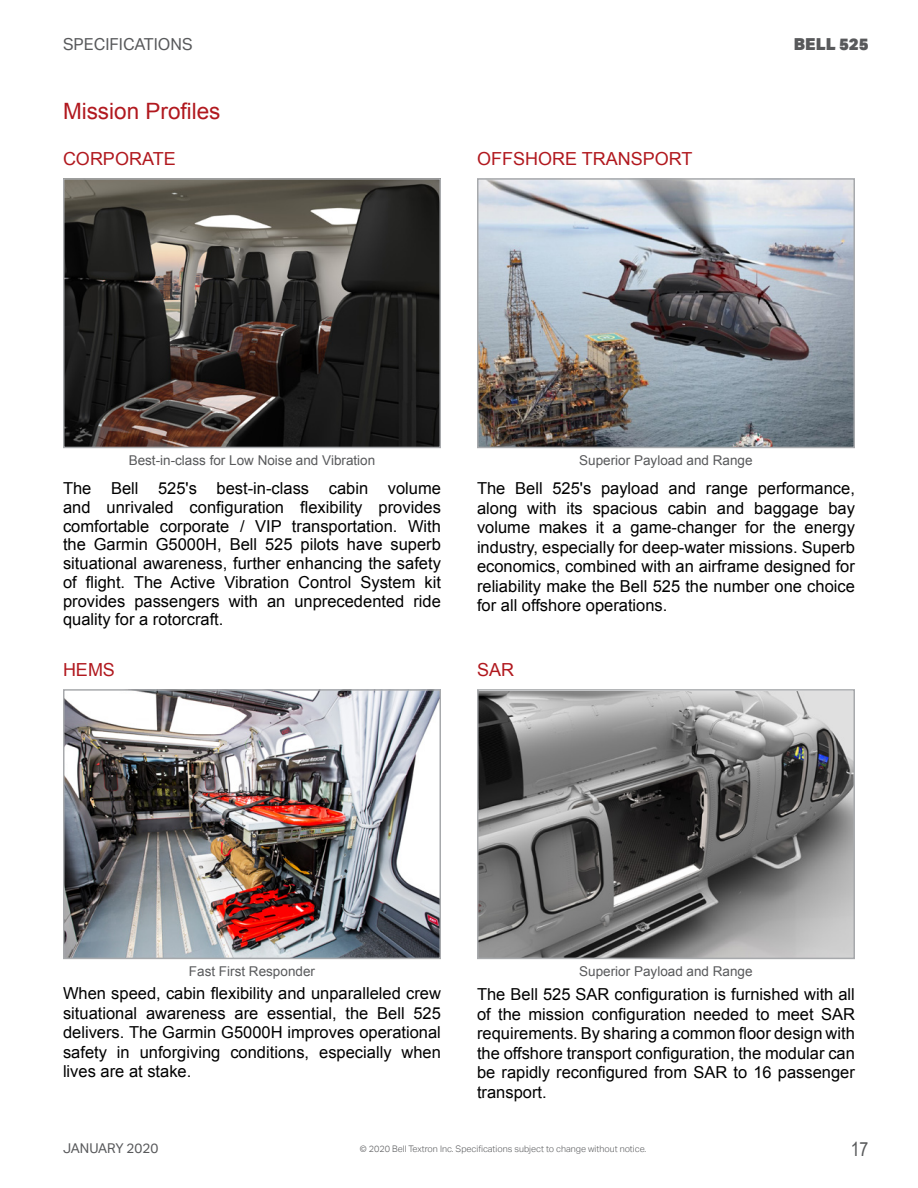
<style>
.page{position:relative;width:918px;height:1188px;background:#fff}
.page>*{position:absolute;margin:0;border:0;box-sizing:border-box;transform-origin:0 0}
.Heading_1{font:22.5px "Arial";color:#b1181e}
.t1{font:19.5px "Arial Narrow";color:#58595b}
.Heading_2{font:18px "Arial";color:#b1181e}
.t2{font:16.5px/19.5px "Arial";color:#000;text-align:justify}
.t3{font:16.5px "Aktiv Grotesk";color:#58595b}
.t4{font:900 16.5px "Aktiv Grotesk";color:#58595b}
.t5{font:13.5px "Arial";color:#58595b}
.t6{font:13.5px "Aktiv Grotesk";color:#58595b}
.t7{font:300 9px "Aktiv Grotesk";color:#58595b}
</style>
<div class="page">
<img style="left:480px;top:181px;width:372px;height:264px">
<div style="left:477px;top:178px;width:378px;height:270px;border:2px solid #a7a9ac"></div>
<img style="left:480px;top:692px;width:372px;height:264px">
<div style="left:477px;top:689px;width:378px;height:270px;border:2px solid #a7a9ac"></div>
<img style="left:66px;top:692px;width:372px;height:264px">
<div style="left:63px;top:689px;width:378px;height:270px;border:2px solid #a7a9ac"></div>
<img style="left:66px;top:181px;width:372px;height:264px">
<div style="left:63px;top:178px;width:378px;height:270px;border:2px solid #a7a9ac"></div>
<p class="t3" style="left:63px;top:34px;width:131px">SPECIFICATIONS</p>
<p class="Heading_1" style="left:63px;top:96px;width:159px">Mission Profiles</p>
<p class="Heading_2" style="left:63px;top:147px;width:114px">CORPORATE</p>
<p class="Heading_2" style="left:477px;top:147px;width:217px">OFFSHORE TRANSPORT</p>
<p class="t4" style="left:794px;top:33px;width:76px">BELL 525</p>
<p class="t5" style="left:129px;top:451px;width:248px">Best-in-class for Low Noise and Vibration</p>
<p class="t2" style="left:63px;top:479px;width:380px;line-height:18.8px">The Bell 525's best-in-class cabin volume and unrivaled configuration flexibility provides comfortable corporate / VIP transportation. With the Garmin G5000H, Bell 525 pilots have superb situational awareness, further enhancing the safety of flight. The Active Vibration Control System kit provides passengers with an unprecedented ride quality for a rotorcraft.</p>
<p class="t2" style="left:477px;top:479px;width:379px">The Bell 525's payload and range performance, along with its spacious cabin and baggage bay volume makes it a game-changer for the energy industry, especially for deep-water missions. Superb economics, combined with an airframe designed for reliability make the Bell 525 the number one choice for all offshore operations.</p>
<p class="Heading_2" style="left:477px;top:658px;width:39px">SAR</p>
<p class="t5" style="left:579px;top:451px;width:175px">Superior Payload and Range</p>
<p class="Heading_2" style="left:63px;top:658px;width:54px">HEMS</p>
<p class="t5" style="left:579px;top:962px;width:175px">Superior Payload and Range</p>
<p class="t5" style="left:189px;top:962px;width:128px">Fast First Responder</p>
<p class="t2" style="left:63px;top:984px;width:379px">When speed, cabin flexibility and unparalleled crew situational awareness are essential, the Bell 525 delivers. The Garmin G5000H improves operational safety in unforgiving conditions, especially when lives are at stake.</p>
<p class="t2" style="left:477px;top:985px;width:379px">The Bell 525 SAR configuration is furnished with all of the mission configuration needed to meet SAR requirements. By sharing a common floor design with the offshore transport configuration, the modular can be rapidly reconfigured from SAR to 16 passenger transport.</p>
<p class="t6" style="left:63px;top:1140px;width:97px">JANUARY 2020</p>
<p class="t7" style="left:360px;top:1144px;width:288px">© 2020 Bell Textron Inc. Specifications subject to change without notice.</p>
<p class="t1" style="left:851px;top:1135px;width:19px">17</p>
</div>
